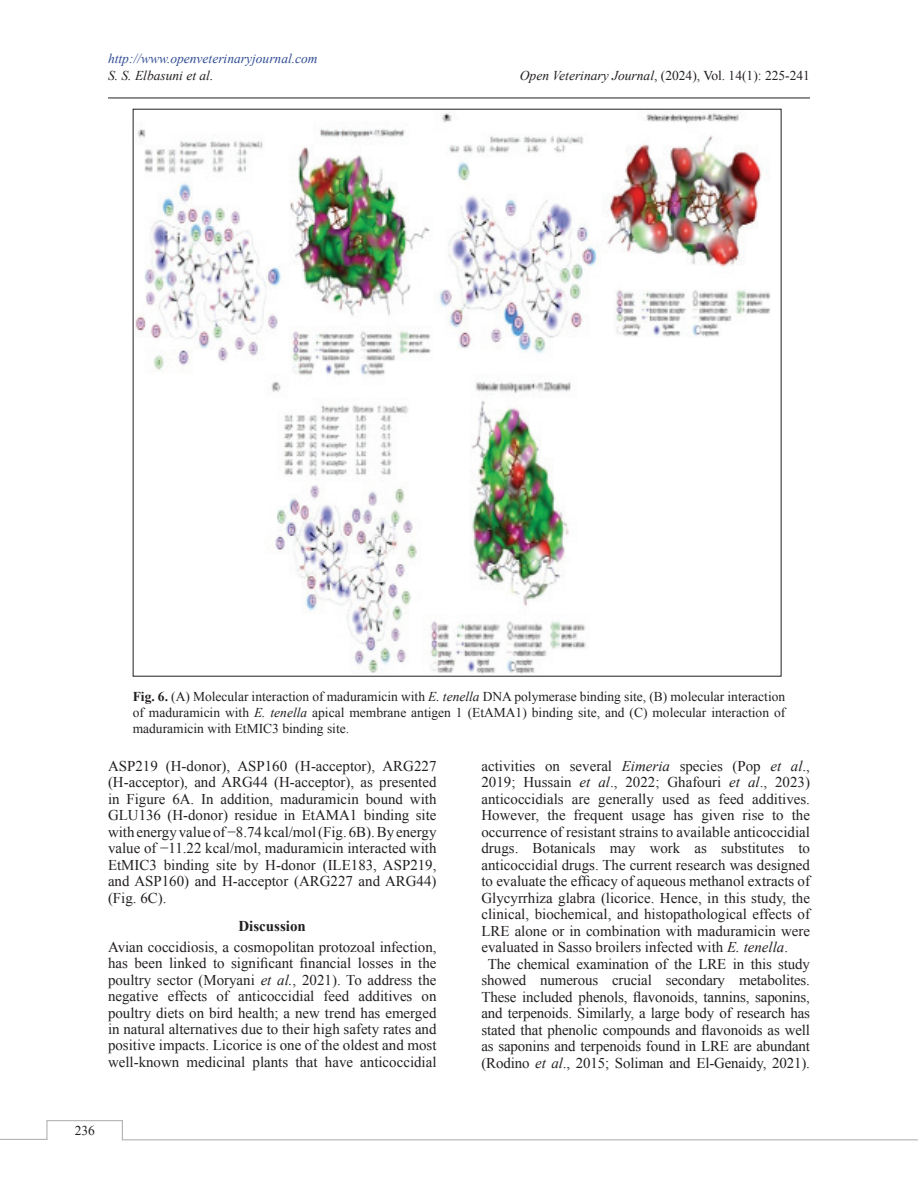
<style>
.page{position:relative;width:918px;height:1188px;background:#fff}
.page>*{position:absolute;margin:0;border:0;box-sizing:border-box;transform-origin:0 0}
.t1{font:15px/16.5px "Times New Roman";color:#231f20;text-align:justify}
.t2{font:700 15px "Times New Roman";color:#231f20}
.t3{font:13.5px/16.2px "Times New Roman";color:#231f20;text-align:justify}
.t4{font:italic 13.5px "Times New Roman";color:#304d94}
.t5{font:italic 13.5px "Times New Roman";color:#231f20}
.s1{font-style:italic}
.s2{font-weight:700}
</style>
<div class="page">
<hr style="left:108px;top:98px;width:702px;height:1px;background:#231f20">
<svg style="left:0;top:1120px;width:918px;height:21px"></svg>
<img style="left:135px;top:111px;width:636px;height:563px">
<p class="t4" style="left:108px;top:50px;width:211px">http://www.openveterinaryjournal.com</p>
<p class="t5" style="left:108px;top:66px;width:107px">S. S. Elbasuni et al.</p>
<p class="t3" style="left:520px;top:67px;width:292px"><span class="s1">Open Veterinary Journal</span>, (2024), Vol. 14(1): 225-241</p>
<p class="t3" style="left:133px;top:688px;width:654px"><span class="s2">Fig. 6.</span> (A) Molecular interaction of maduramicin with <span class="s1">E. tenella</span> DNA polymerase binding site, (B) molecular interaction of maduramicin with <span class="s1">E. tenella</span> apical membrane antigen 1 (EtAMA1) binding site, and (C) molecular interaction of maduramicin with EtMIC3 binding site.</p>
<p class="t1" style="left:108px;top:757px;width:330px">ASP219 (H-donor), ASP160 (H-acceptor), ARG227 (H-acceptor), and ARG44 (H-acceptor), as presented in Figure 6A. In addition, maduramicin bound with GLU136 (H-donor) residue in EtAMA1 binding site with energy value of −8.74 kcal/mol (Fig. 6B). By energy value of −11.22 kcal/mol, maduramicin interacted with EtMIC3 binding site by H-donor (ILE183, ASP219, and ASP160) and H-acceptor (ARG227 and ARG44) (Fig. 6C).</p>
<p class="t2" style="left:238px;top:916px;width:69px">Discussion</p>
<p class="t1" style="left:108px;top:938px;width:330px">Avian coccidiosis, a cosmopolitan protozoal infection, has been linked to significant financial losses in the poultry sector (Moryani <span class="s1">et al.</span>, 2021). To address the negative effects of anticoccidial feed additives on poultry diets on bird health; a new trend has emerged in natural alternatives due to their high safety rates and positive impacts. Licorice is one of the oldest and most well-known medicinal plants that have anticoccidial</p>
<p class="t1" style="left:482px;top:757px;width:330px">activities on several <span class="s1">Eimeria</span> species (Pop <span class="s1">et al</span>.,</p>
<p class="t1" style="left:482px;top:774px;width:330px">2019; Hussain <span class="s1">et al</span>., 2022; Ghafouri <span class="s1">et al</span>., 2023)</p>
<p class="t1" style="left:482px;top:790px;width:330px">anticoccidials are generally used as feed additives.</p>
<p class="t1" style="left:482px;top:807px;width:330px">However, the frequent usage has given rise to the</p>
<p class="t1" style="left:482px;top:823px;width:330px">occurrence of resistant strains to available anticoccidial</p>
<p class="t1" style="left:482px;top:840px;width:330px">drugs. Botanicals may work as substitutes to</p>
<p class="t1" style="left:482px;top:856px;width:330px">anticoccidial drugs. The current research was designed</p>
<p class="t1" style="left:482px;top:873px;width:330px">to evaluate the efficacy of aqueous methanol extracts of</p>
<p class="t1" style="left:482px;top:889px;width:330px">Glycyrrhiza glabra (licorice. Hence, in this study, the</p>
<p class="t1" style="left:482px;top:906px;width:330px">clinical, biochemical, and histopathological effects of</p>
<p class="t1" style="left:482px;top:922px;width:330px">LRE alone or in combination with maduramicin were</p>
<p class="t1" style="left:482px;top:939px;width:308px">evaluated in Sasso broilers infected with <span class="s1">E. tenella</span>.</p>
<p class="t1" style="left:488px;top:955px;width:324px">The chemical examination of the LRE in this study</p>
<p class="t1" style="left:482px;top:972px;width:330px">showed numerous crucial secondary metabolites.</p>
<p class="t1" style="left:482px;top:988px;width:330px">These included phenols, flavonoids, tannins, saponins,</p>
<p class="t1" style="left:482px;top:1005px;width:330px">and terpenoids. Similarly, a large body of research has</p>
<p class="t1" style="left:482px;top:1021px;width:330px">stated that phenolic compounds and flavonoids as well</p>
<p class="t1" style="left:482px;top:1038px;width:330px">as saponins and terpenoids found in LRE are abundant</p>
<p class="t1" style="left:482px;top:1054px;width:330px">(Rodino <span class="s1">et al</span>., 2015; Soliman and El-Genaidy, 2021).</p>
<p class="t3" style="left:75px;top:1122px;width:22px">236</p>
</div>
